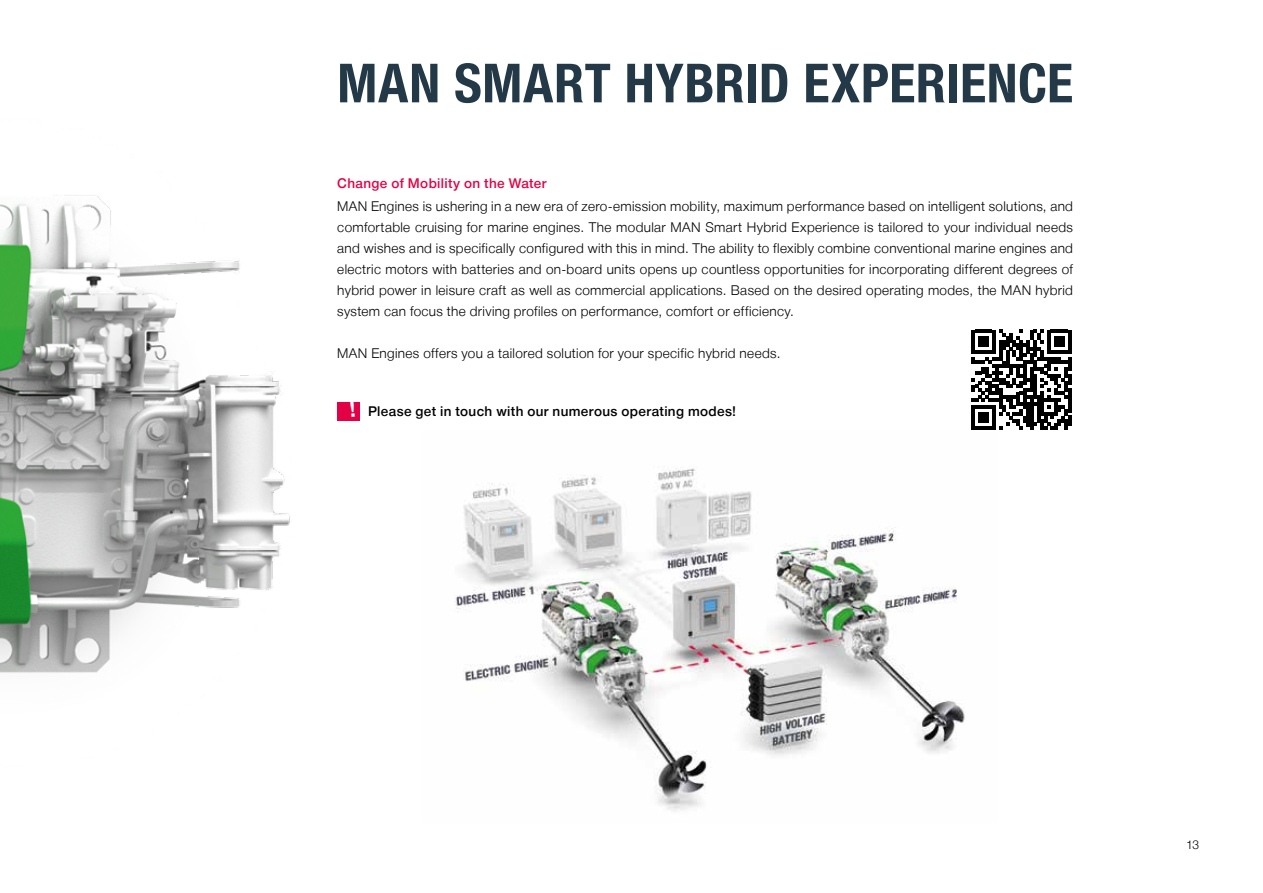
<style>
.page{position:relative;width:1263px;height:893px;background:#fff}
.page>*{position:absolute;margin:0;border:0;box-sizing:border-box;transform-origin:0 0}
.t1{font:700 54px "Man Global Pro Condensed";letter-spacing:.01em;color:#243948}
.t2{font:300 13.5px/21px "Man Global Pro";letter-spacing:.025em;color:#000;text-align:justify}
.t3{font:500 13.5px "Man Global Pro";letter-spacing:.025em;color:#000}
.t4{font:500 13.5px "Man Global Pro";letter-spacing:.025em;color:#e40045}
.t5{font:300 12px "Man Global Pro";color:#000}
</style>
<div class="page">
<img style="left:0;top:195px;width:292px;height:478px">
<img style="left:455px;top:468px;width:510px;height:343px">
<svg style="left:971px;top:330px;width:100px;height:100px"></svg>
<div style="left:337px;top:402px;width:23px;height:19px;background:#e40045"></div>
<h1 class="t1" style="left:337px;top:52px;width:737px">MAN SMART HYBRID EXPERIENCE</h1>
<p class="t4" style="left:337px;top:176px;width:211px">Change of Mobility on the Water</p>
<p class="t2" style="left:337px;top:196px;width:737px">MAN Engines is ushering in a new era of zero-emission mobility, maximum performance based on intelligent solutions, and comfortable cruising for marine engines. The modular MAN Smart Hybrid Experience is tailored to your individual needs and wishes and is specifically configured with this in mind. The ability to flexibly combine conventional marine engines and electric motors with batteries and on-board units opens up countless opportunities for incorporating different degrees of hybrid power in leisure craft as well as commercial applications. Based on the desired operating modes, the MAN hybrid system can focus the driving profiles on performance, comfort or efficiency.</p>
<p class="t2" style="left:337px;top:343px;width:442px">MAN Engines offers you a tailored solution for your specific hybrid needs.</p>
<p class="t3" style="left:368px;top:404px;width:369px">Please get in touch with our numerous operating modes!</p>
<p class="t5" style="left:1186px;top:838px;width:14px">13</p>
</div>
